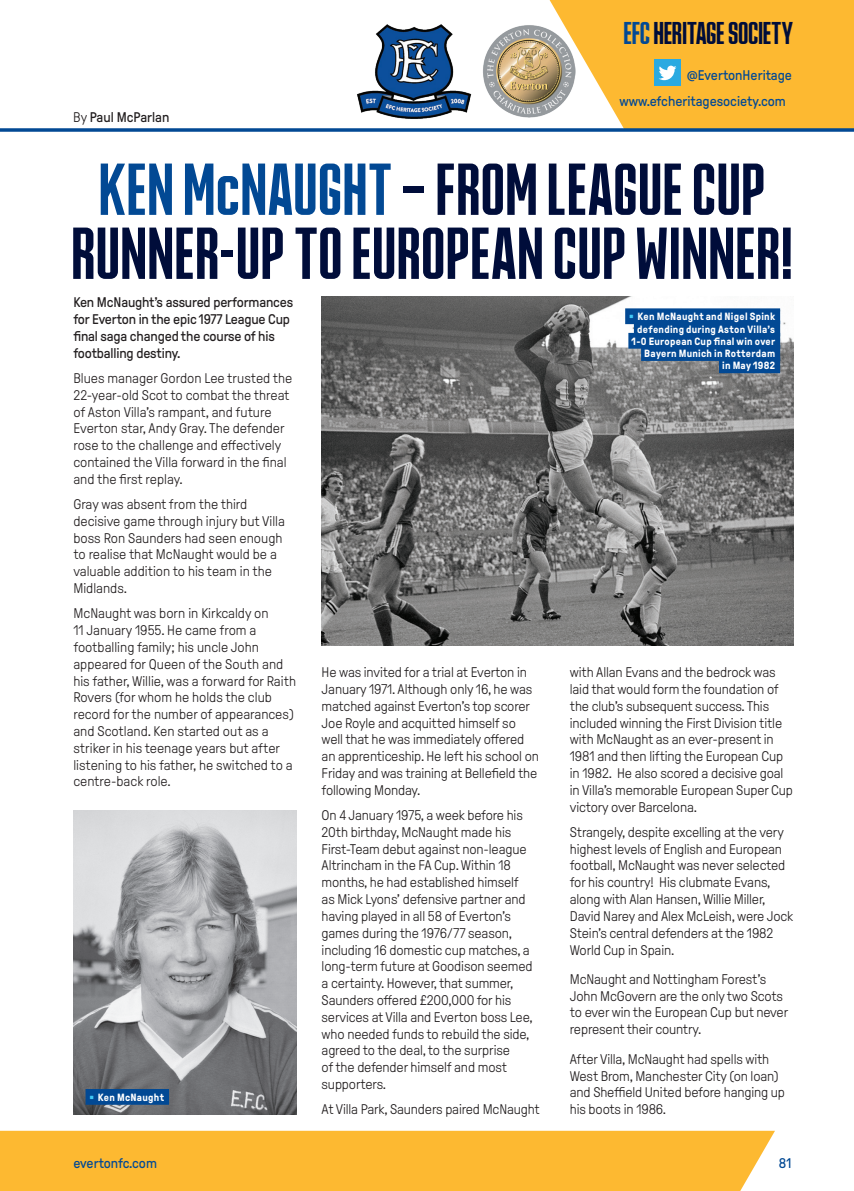
<style>
.page{position:relative;width:854px;height:1191px;background:#fff}
.page>*{position:absolute;margin:0;border:0;box-sizing:border-box;transform-origin:0 0}
.t1{font:73.33px/64px "Rupert Display";letter-spacing:.03em;color:#000d3a;text-align:center}
.t2{font:31.5px "Rupert Display";letter-spacing:.01em;color:#000d3a}
.t3{font:300 14px/16.8px "GT Pressura";letter-spacing:-.01em;color:#231f20}
.t4{font:14px/16.8px "GT Pressura";letter-spacing:-.01em;color:#231f20}
.t5{font:14px/25.2px "GT Pressura";color:#024994}
.t6{font:700 10.5px/12.2px "GT Pressura";letter-spacing:.025em;color:#fff;text-align:right}
.s1{color:#024994}
.s2{font-weight:300}
.s3{font-weight:400;font-size:15.75px;color:#40c7f4}
</style>
<div class="page">
<svg style="left:534px;top:0;width:319px;height:128px;background:#fdbe41"></svg>
<svg style="left:0;top:128px;width:853px;height:4px;background:#205e9d"></svg>
<img style="left:321px;top:297px;width:471px;height:348px">
<img style="left:73px;top:810px;width:224px;height:304px">
<div style="left:625px;top:308px;width:155px;height:16px;background:#024994"></div>
<div style="left:633px;top:320px;width:147px;height:16px;background:#024994"></div>
<div style="left:628px;top:333px;width:152px;height:15px;background:#024994"></div>
<div style="left:641px;top:345px;width:139px;height:16px;background:#024994"></div>
<div style="left:718px;top:357px;width:62px;height:16px;background:#024994"></div>
<div style="left:85px;top:1088px;width:84px;height:16px;background:#024994"></div>
<div style="left:0;top:1130px;width:774px;height:60px;background:#fdb931"></div>
<img style="left:483px;top:25px;width:92px;height:92px">
<img style="left:357px;top:24px;width:115px;height:95px">
<div style="left:654px;top:59px;width:26px;height:27px;background:#2aaae1"></div>
<svg style="left:659px;top:66px;width:17px;height:14px"></svg>
<h2 class="t2" style="left:623px;top:16px;width:171px"><span class="s1">EFC</span> HERITAGE SOCIETY</h2>
<p class="t4" style="left:73px;top:109px;width:98px"><span class="s2">By</span> Paul McParlan</p>
<p class="t5" style="left:619px;top:63px;width:174px;text-indent:67px">@EvertonHeritage www.efcheritagesociety.com</p>
<h1 class="t1" style="left:72px;top:156px;width:721px"><span class="s1">KEN McNAUGHT</span> – FROM LEAGUE CUP<br>RUNNER-UP TO EUROPEAN CUP WINNER!</h1>
<p class="t4" style="left:73px;top:294px;width:221px">Ken McNaught’s assured performances for Everton in the epic 1977 League Cup final saga changed the course of his footballing destiny.</p>
<p class="t3" style="left:73px;top:370px;width:220px">Blues manager Gordon Lee trusted the 22-year-old Scot to combat the threat of Aston Villa’s rampant, and future Everton star, Andy Gray. The defender rose to the challenge and effectively contained the Villa forward in the final and the first replay.</p>
<p class="t3" style="left:73px;top:496px;width:213px">Gray was absent from the third decisive game through injury but Villa boss Ron Saunders had seen enough to realise that McNaught would be a valuable addition to his team in the<br>Midlands.</p>
<p class="t3" style="left:73px;top:605px;width:224px">McNaught was born in Kirkcaldy on<br>11 January 1955. He came from a footballing family; his uncle John appeared for Queen of the South and his father, Willie, was a forward for Raith Rovers (for whom he holds the club record for the number of appearances) and Scotland. Ken started out as a striker in his teenage years but after listening to his father, he switched to a centre-back role.</p>
<p class="t6" style="left:628px;top:311px;width:148px"><span class="s3">•</span> Ken McNaught and Nigel Spink defending during Aston Villa’s<br>1-0 European Cup final win over<br>Bayern Munich in Rotterdam<br>in May 1982</p>
<p class="t3" style="left:321px;top:664px;width:219px">He was invited for a trial at Everton in January 1971. Although only 16, he was matched against Everton’s top scorer Joe Royle and acquitted himself so well that he was immediately offered an apprenticeship. He left his school on Friday and was training at Bellefield the following Monday.</p>
<p class="t3" style="left:321px;top:806px;width:213px">On 4 January 1975, a week before his 20th birthday, McNaught made his First-Team debut against non-league Altrincham in the FA Cup. Within 18 months, he had established himself as Mick Lyons’ defensive partner and having played in all 58 of Everton’s games during the 1976/77 season, including 16 domestic cup matches, a long-term future at Goodison seemed a certainty. However, that summer, Saunders offered £200,000 for his services at Villa and Everton boss Lee, who needed funds to rebuild the side, agreed to the deal, to the surprise<br>of the defender himself and most supporters.</p>
<p class="t3" style="left:321px;top:1100px;width:219px">At Villa Park, Saunders paired McNaught</p>
<p class="t3" style="left:569px;top:664px;width:225px">with Allan Evans and the bedrock was laid that would form the foundation of the club’s subsequent success. This included winning the First Division title with McNaught as an ever-present in 1981 and then lifting the European Cup in 1982. He also scored a decisive goal in Villa’s memorable European Super Cup victory over Barcelona.</p>
<p class="t3" style="left:569px;top:823px;width:225px">Strangely, despite excelling at the very highest levels of English and European football, McNaught was never selected for his country! His clubmate Evans, along with Alan Hansen, Willie Miller, David Narey and Alex McLeish, were Jock Stein’s central defenders at the 1982<br>World Cup in Spain.</p>
<p class="t3" style="left:569px;top:970px;width:220px">McNaught and Nottingham Forest’s John McGovern are the only two Scots to ever win the European Cup but never represent their country.</p>
<p class="t3" style="left:569px;top:1050px;width:217px">After Villa, McNaught had spells with<br>West Brom, Manchester City (on loan) and Sheffield United before hanging up his boots in 1986.</p>
<p class="t6" style="left:89px;top:1091px;width:77px"><span class="s3">•</span> Ken McNaught</p>
<p class="t5" style="left:73px;top:1150px;width:85px">evertonfc.com</p>
<p class="t5" style="left:778px;top:1150px;width:14px">81</p>
</div>
